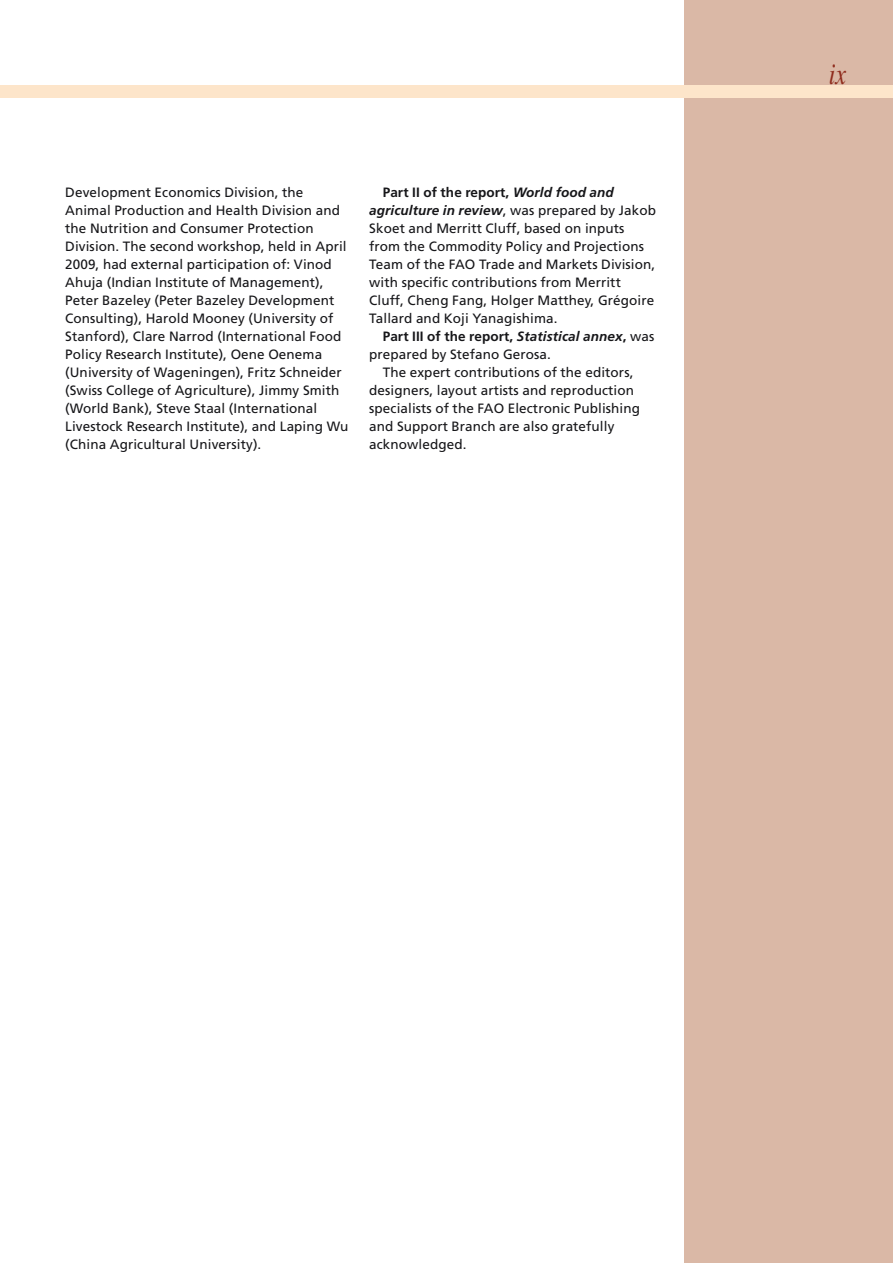
<style>
.page{position:relative;width:893px;height:1263px;background:#fff}
.page>*{position:absolute;margin:0;border:0;box-sizing:border-box;transform-origin:0 0}
.t1{font:italic 30px "Times";color:#8f2c1d;scale:.8 1}
.t2{font:13.5px/18px "Frutiger LT Std";letter-spacing:.01em;color:#161619}
.t3{font:700 13.5px "Frutiger LT Std";letter-spacing:.01em;color:#161619}
.s1{font-weight:700}
.s2{font-weight:700;font-style:italic}
.s3{font-style:italic}
.s4{font-weight:400}
</style>
<div class="page">
<div style="left:685px;top:0;width:208px;height:1263px;background:#dab8a6"></div>
<div style="left:0;top:85px;width:893px;height:13px;background:#fde5ca"></div>
<p class="t2" style="left:65px;top:184px;width:285px">Development Economics Division, the Animal Production and Health Division and the Nutrition and Consumer Protection Division. The second workshop, held in April 2009, had external participation of: Vinod Ahuja (Indian Institute of Management), Peter Bazeley (Peter Bazeley Development Consulting), Harold Mooney (University of Stanford), Clare Narrod (International Food Policy Research Institute), Oene Oenema (University of Wageningen), Fritz Schneider (Swiss College of Agriculture), Jimmy Smith (World Bank), Steve Staal (International Livestock Research Institute), and Laping Wu (China Agricultural University).</p>
<p class="t2" style="left:369px;top:184px;width:288px;text-indent:13px"><span class="s1">Part II of the report,</span> <span class="s2">World food and agriculture in review</span>, was prepared by Jakob Skoet and Merritt Cluff, based on inputs from the Commodity Policy and Projections Team of the FAO Trade and Markets Division, with specific contributions from Merritt Cluff, Cheng Fang, Holger Matthey, Grégoire Tallard and Koji Yanagishima.</p>
<p class="t3" style="left:383px;top:330px;width:273px">Part III of the report, <span class="s3">Statistical annex</span>, <span class="s4">was</span></p>
<p class="t2" style="left:369px;top:345px;width:183px">prepared by Stefano Gerosa.</p>
<p class="t2" style="left:383px;top:363px;width:252px">The expert contributions of the editors,</p>
<p class="t2" style="left:369px;top:381px;width:266px">designers, layout artists and reproduction</p>
<p class="t2" style="left:369px;top:399px;width:272px">specialists of the FAO Electronic Publishing</p>
<p class="t2" style="left:369px;top:417px;width:247px">and Support Branch are also gratefully</p>
<p class="t2" style="left:369px;top:435px;width:99px">acknowledged.</p>
<h1 class="t1" style="left:829px;top:63px;width:23px">ix</h1>
</div>
